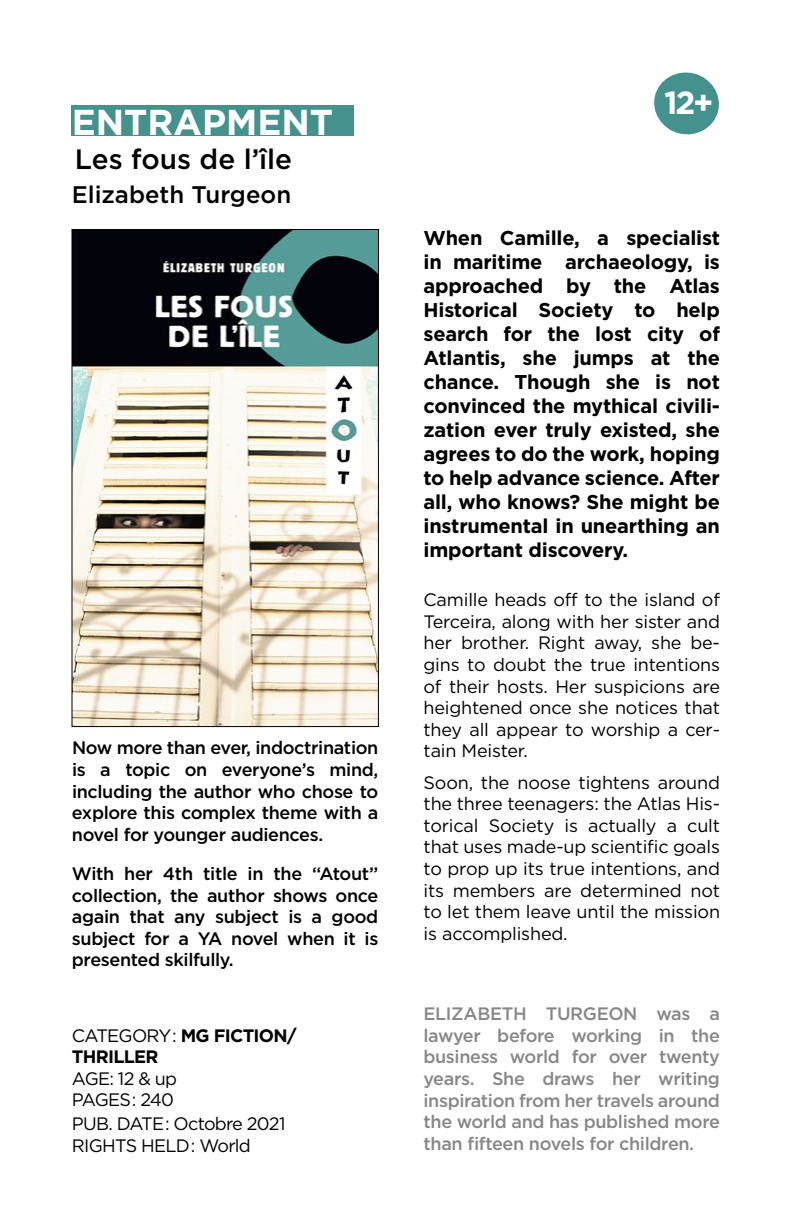
<style>
.page{position:relative;width:792px;height:1224px;background:#fff}
.page>*{position:absolute;margin:0;border:0;box-sizing:border-box;transform-origin:0 0}
.t1{font:700 36px "Gotham";color:#fff}
.t2{font:700 32px "Gotham";color:#fff}
.t3{font:500 28px "Gotham";color:#000}
.t4{font:500 24px "Gotham";color:#000}
.t5{font:700 20px/24px "Gotham";letter-spacing:-.01em;color:#000;text-align:justify}
.t6{font:18px/21.6px "Gotham";letter-spacing:-.01em;color:#000;text-align:justify}
.t7{font:500 18px/21.6px "Gotham";letter-spacing:-.02em;color:#000;text-align:justify}
.t8{font:500 18px/21.6px "Gotham";letter-spacing:-.02em;color:#878787;text-align:justify}
.t9{font:18px/21.6px "Gotham";letter-spacing:-.04em;color:#000}
.t10{font:700 18px/21.6px "Gotham";letter-spacing:-.04em;color:#000}
.s1{font-weight:400}
</style>
<div class="page">
<img style="left:74px;top:231px;width:303px;height:494px">
<div style="left:72px;top:229px;width:307px;height:498px;border:1px solid #000"></div>
<div style="left:72px;top:106px;width:282px;height:30px;background:#44928d"></div>
<svg style="left:654px;top:72px;width:65px;height:63px"></svg>
<h1 class="t1" style="left:72px;top:102px;width:263px">ENTRAPMENT</h1>
<h3 class="t3" style="left:75px;top:143px;width:219px">Les fous de l’île</h3>
<h3 class="t4" style="left:72px;top:181px;width:221px">Elizabeth Turgeon</h3>
<p class="t7" style="left:72px;top:737px;width:308px">Now more than ever, indoctrination is a topic on everyone’s mind, including the author who chose to explore this complex theme with a novel for younger audiences.</p>
<p class="t7" style="left:72px;top:862px;width:308px">With her 4th title in the ‘‘Atout’’ collection, the author shows once again that any subject is a good subject for a YA novel when it is presented skilfully.</p>
<p class="t10" style="left:72px;top:1024px;width:226px"><span class="s1">CATEGORY:</span> MG FICTION/<br>THRILLER</p>
<p class="t9" style="left:72px;top:1067px;width:107px">AGE: 12 &amp; up<br>PAGES: 240</p>
<p class="t9" style="left:72px;top:1113px;width:215px">PUB. DATE: Octobre 2021<br>RIGHTS HELD: World</p>
<h2 class="t2" style="left:664px;top:84px;width:51px">12+</h2>
<p class="t5" style="left:423px;top:226px;width:298px">When Camille, a specialist in maritime archaeology, is approached by the Atlas Historical Society to help search for the lost city of Atlantis, she jumps at the chance. Though she is not convinced the mythical civili&shy;zation ever truly existed, she agrees to do the work, hoping to help advance science. After all, who knows? She might be instrumental in unearthing an important discovery.</p>
<p class="t6" style="left:423px;top:589px;width:298px">Camille heads off to the island of Terceira, along with her sister and her brother. Right away, she be&shy;gins to doubt the true intentions of their hosts. Her suspicions are heightened once she notices that they all appear to worship a cer&shy;tain Meister.</p>
<p class="t6" style="left:424px;top:771px;width:298px">Soon, the noose tightens around the three teenagers: the Atlas His&shy;torical Society is actually a cult that uses made-up scientific goals to prop up its true intentions, and its members are determined not to let them leave until the mission is accomplished.</p>
<p class="t8" style="left:423px;top:1003px;width:298px">ELIZABETH TURGEON was a lawyer before working in the business world for over twenty years. She draws her writing inspiration from her travels around the world and has published more than fifteen novels for children.</p>
</div>
